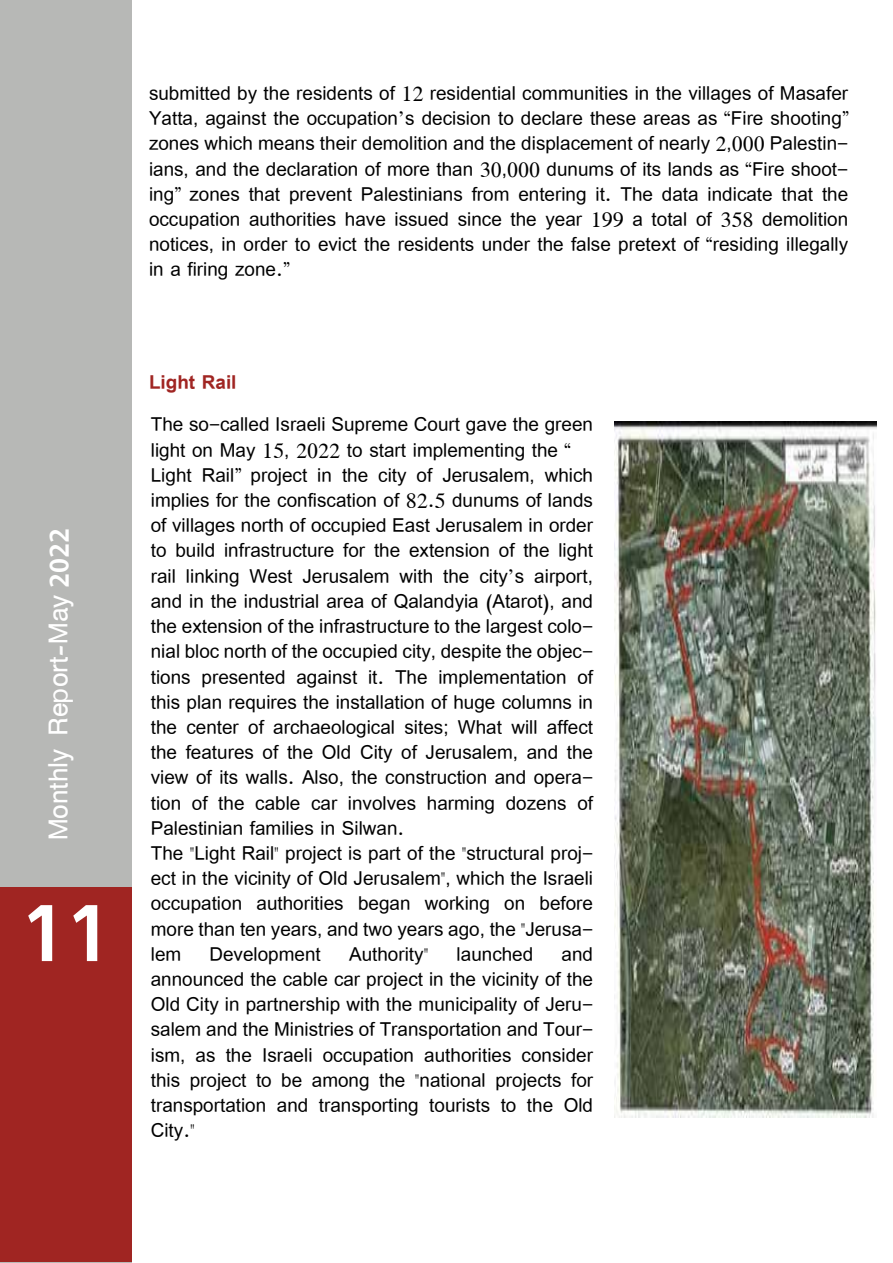
<style>
.page{position:relative;width:893px;height:1263px;background:#fff}
.page>*{position:absolute;margin:0;border:0;box-sizing:border-box;transform-origin:0 0}
.t1{font:90.45px "GE Snd";color:#fff}
.t2{font:30px "GE Snd";color:#fff}
.t3{font:21px/25.2px "Simplified Arabic";color:#000;text-align:justify}
.t4{font:700 21px "Simplified Arabic";color:#a02522}
</style>
<div class="page">
<div style="left:0;top:0;width:131px;height:1263px;background:#b7b8b6"></div>
<div style="left:0;top:887px;width:131px;height:375px;background:#a02522"></div>
<img style="left:615px;top:421px;width:262px;height:696px">
<h2 class="t2" style="left:38px;top:840px;width:314px;rotate:-90deg">Monthly Report-May 2022</h2>
<h1 class="t1" style="left:21px;top:870px;width:92px">11</h1>
<p class="t3" style="left:149px;top:81px;width:701px">submitted by the residents of 12 residential communities in the villages of Masafer Yatta, against the occupation’s decision to declare these areas as “Fire shooting” zones which means their demolition and the displacement of nearly 2,000 Palestin&shy;ians, and the declaration of more than 30,000 dunums of its lands as “Fire shoot&shy;ing” zones that prevent Palestinians from entering it. The data indicate that the occupation authorities have issued since the year 199 a total of 358 demolition notices, in order to evict the residents under the false pretext of “residing illegally in a firing zone.”</p>
<p class="t4" style="left:149px;top:365px;width:89px">Light Rail</p>
<p class="t3" style="left:151px;top:412px;width:444px;text-align:left">The so-called Israeli Supreme Court gave the green light on May 15, 2022 to start implementing the “ Light Rail” project in the city of Jerusalem, which implies for the confiscation of 82.5 dunums of lands of villages north of occupied East Jerusalem in order to build infrastructure for the extension of the light rail linking West Jerusalem with the city’s airport, and in the industrial area of Qalandyia (Atarot), and the extension of the infrastructure to the largest colo&shy;nial bloc north of the occupied city, despite the objec&shy;tions presented against it. The implementation of this plan requires the installation of huge columns in the center of archaeological sites; What will affect the features of the Old City of Jerusalem, and the view of its walls. Also, the construction and opera&shy;tion of the cable car involves harming dozens of Palestinian families in Silwan.<br>The "Light Rail" project is part of the "structural proj&shy;ect in the vicinity of Old Jerusalem", which the Israeli occupation authorities began working on before more than ten years, and two years ago, the "Jerusa&shy;lem</p>
<p class="t3" style="left:151px;top:942px;width:444px;text-indent:411px">and announced the cable car project in the vicinity of the Old City in partnership with the municipality of Jeru&shy;salem and the Ministries of Transportation and Tour&shy;ism, as the Israeli occupation authorities consider this project to be among the "national projects for transportation and transporting tourists to the Old City."</p>
<p class="t3" style="left:209px;top:942px;width:113px">Development</p>
<p class="t3" style="left:349px;top:942px;width:81px">Authority"</p>
<p class="t3" style="left:457px;top:942px;width:78px">launched</p>
</div>
